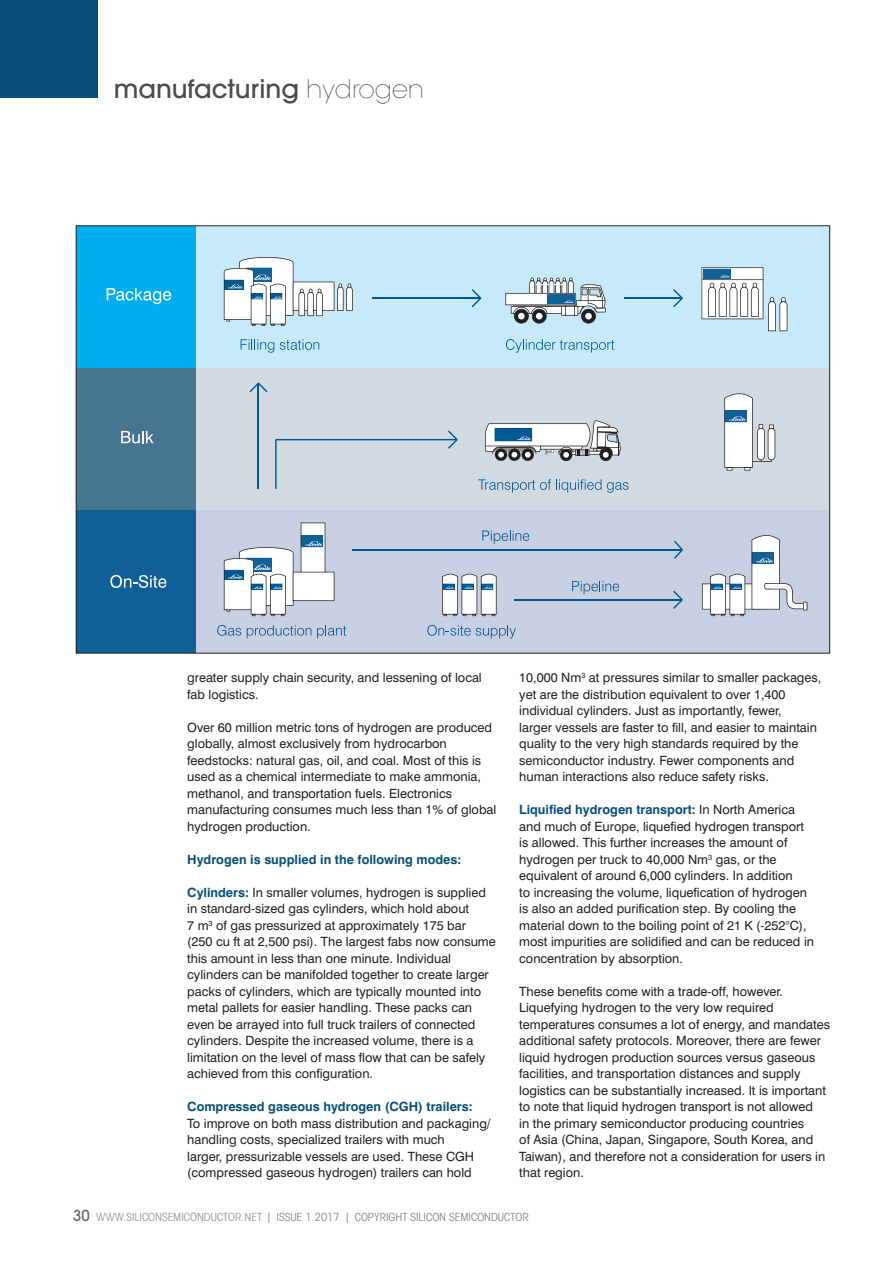
<style>
.page{position:relative;width:893px;height:1263px;background:#fff}
.page>*{position:absolute;margin:0;border:0;box-sizing:border-box;transform-origin:0 0}
.t1{font:500 25.5px "Avant Garde";color:#4b4c4d}
.t2{font:12.75px/16.5px "Swiss 721 BT";color:#231f20}
.t3{font:700 12.75px "Swiss 721 BT";color:#0a507a}
.t4{font:condensed 11.25px "Avant Garde";color:#8a8c8f}
.s1{font-weight:200}
.s2{font-weight:700;color:#0a507a}
.s3{font-weight:500;font-stretch:normal;font-size:15px;color:#636366}
.s4{color:#9a9c9f}
.s5{font-size:14.4px}
</style>
<div class="page">
<div style="left:0;top:0;width:98px;height:98px;background:#0a507a"></div>
<div style="left:196px;top:226px;width:634px;height:142px;background:#c6eafa"></div>
<div style="left:196px;top:510px;width:634px;height:143px;background:#c8cfe2"></div>
<div style="left:196px;top:368px;width:634px;height:142px;background:#d1d9e1"></div>
<div style="left:76px;top:226px;width:120px;height:142px;background:#00aeef"></div>
<svg style="left:107px;top:288px;width:64px;height:16px"></svg>
<div style="left:76px;top:368px;width:120px;height:142px;background:#477591"></div>
<svg style="left:121px;top:431px;width:32px;height:12px"></svg>
<div style="left:76px;top:510px;width:120px;height:143px;background:#105f97"></div>
<svg style="left:110px;top:575px;width:56px;height:13px"></svg>
<svg style="left:674px;top:541px;width:9px;height:18px"></svg>
<hr style="left:352px;top:549px;width:330px;height:1px;background:#005992">
<svg style="left:673px;top:591px;width:10px;height:18px"></svg>
<hr style="left:514px;top:599px;width:168px;height:1px;background:#005992">
<svg style="left:673px;top:289px;width:10px;height:18px"></svg>
<hr style="left:624px;top:297px;width:58px;height:2px;background:#005992">
<svg style="left:472px;top:289px;width:9px;height:18px"></svg>
<hr style="left:372px;top:297px;width:108px;height:2px;background:#005992">
<svg style="left:249px;top:383px;width:19px;height:9px"></svg>
<hr style="left:258px;top:383px;width:1px;height:106px;background:#005992">
<svg style="left:485px;top:420px;width:136px;height:41px"></svg>
<svg style="left:724px;top:393px;width:51px;height:77px"></svg>
<svg style="left:505px;top:278px;width:101px;height:46px"></svg>
<svg style="left:702px;top:535px;width:105px;height:81px"></svg>
<svg style="left:701px;top:267px;width:86px;height:64px"></svg>
<svg style="left:224px;top:257px;width:129px;height:69px"></svg>
<svg style="left:442px;top:573px;width:55px;height:43px;background:#c7cfd8"></svg>
<svg style="left:224px;top:522px;width:110px;height:94px"></svg>
<svg style="left:217px;top:625px;width:24px;height:11px"></svg>
<svg style="left:247px;top:625px;width:64px;height:13px"></svg>
<svg style="left:317px;top:625px;width:29px;height:13px"></svg>
<svg style="left:427px;top:625px;width:89px;height:13px"></svg>
<svg style="left:241px;top:339px;width:33px;height:14px"></svg>
<svg style="left:280px;top:339px;width:39px;height:11px"></svg>
<svg style="left:506px;top:339px;width:108px;height:14px"></svg>
<svg style="left:275px;top:431px;width:183px;height:58px"></svg>
<svg style="left:572px;top:581px;width:47px;height:13px"></svg>
<svg style="left:482px;top:530px;width:47px;height:14px"></svg>
<svg style="left:478px;top:479px;width:123px;height:14px"></svg>
<svg style="left:607px;top:482px;width:22px;height:11px"></svg>
<h1 class="t1" style="left:114px;top:73px;width:312px">manufacturing <span class="s1">hydrogen</span></h1>
<p class="t2" style="left:187px;top:669px;width:296px">greater supply chain security, and lessening of local fab logistics.</p>
<p class="t2" style="left:187px;top:719px;width:311px">Over 60 million metric tons of hydrogen are produced globally, almost exclusively from hydrocarbon feedstocks: natural gas, oil, and coal. Most of this is used as a chemical intermediate to make ammonia, methanol, and transportation fuels. Electronics manufacturing consumes much less than 1% of global hydrogen production.</p>
<p class="t3" style="left:187px;top:851px;width:276px">Hydrogen is supplied in the following modes:</p>
<p class="t2" style="left:187px;top:884px;width:310px"><span class="s2">Cylinders:</span> In smaller volumes, hydrogen is supplied in standard-sized gas cylinders, which hold about<br>7 m<sup>3</sup> of gas pressurized at approximately 175 bar<br>(250 cu ft at 2,500 psi). The largest fabs now consume this amount in less than one minute. Individual cylinders can be manifolded together to create larger packs of cylinders, which are typically mounted into metal pallets for easier handling. These packs can even be arrayed into full truck trailers of connected cylinders. Despite the increased volume, there is a limitation on the level of mass flow that can be safely achieved from this configuration.</p>
<p class="t3" style="left:187px;top:1099px;width:287px">Compressed gaseous hydrogen (CGH) trailers:</p>
<p class="t2" style="left:187px;top:1115px;width:305px">To improve on both mass distribution and packaging/ handling costs, specialized trailers with much<br>larger, pressurizable vessels are used. These CGH (compressed gaseous hydrogen) trailers can hold</p>
<p class="t2" style="left:519px;top:669px;width:304px">10,000 Nm<sup>3</sup> at pressures similar to smaller packages, yet are the distribution equivalent to over 1,400 individual cylinders. Just as importantly, fewer,<br>larger vessels are faster to fill, and easier to maintain quality to the very high standards required by the semiconductor industry. Fewer components and human interactions also reduce safety risks.</p>
<p class="t2" style="left:519px;top:801px;width:296px"><span class="s2">Liquified hydrogen transport:</span> In North America and much of Europe, liquefied hydrogen transport is allowed. This further increases the amount of hydrogen per truck to 40,000 Nm<sup>3</sup> gas, or the equivalent of around 6,000 cylinders. In addition<br>to increasing the volume, liquefication of hydrogen is also an added purification step. By cooling the material down to the boiling point of 21 K (-252°C), most impurities are solidified and can be reduced in concentration by absorption.</p>
<p class="t2" style="left:519px;top:983px;width:312px">These benefits come with a trade-off, however.<br>Liquefying hydrogen to the very low required temperatures consumes a lot of energy, and mandates additional safety protocols. Moreover, there are fewer liquid hydrogen production sources versus gaseous facilities, and transportation distances and supply logistics can be substantially increased. It is important to note that liquid hydrogen transport is not allowed<br>in the primary semiconductor producing countries<br>of Asia (China, Japan, Singapore, South Korea, and Taiwan), and therefore not a consideration for users in that region.</p>
<p class="t4" style="left:73px;top:1210px;width:457px"><span class="s3">30</span> <span class="s4">WWW.SILICONSEMICONDUCTOR.NET</span> <span class="s5">l</span> ISSUE 1 2017 <span class="s5">l</span> COPYRIGHT SILICON SEMICONDUCTOR</p>
</div>
